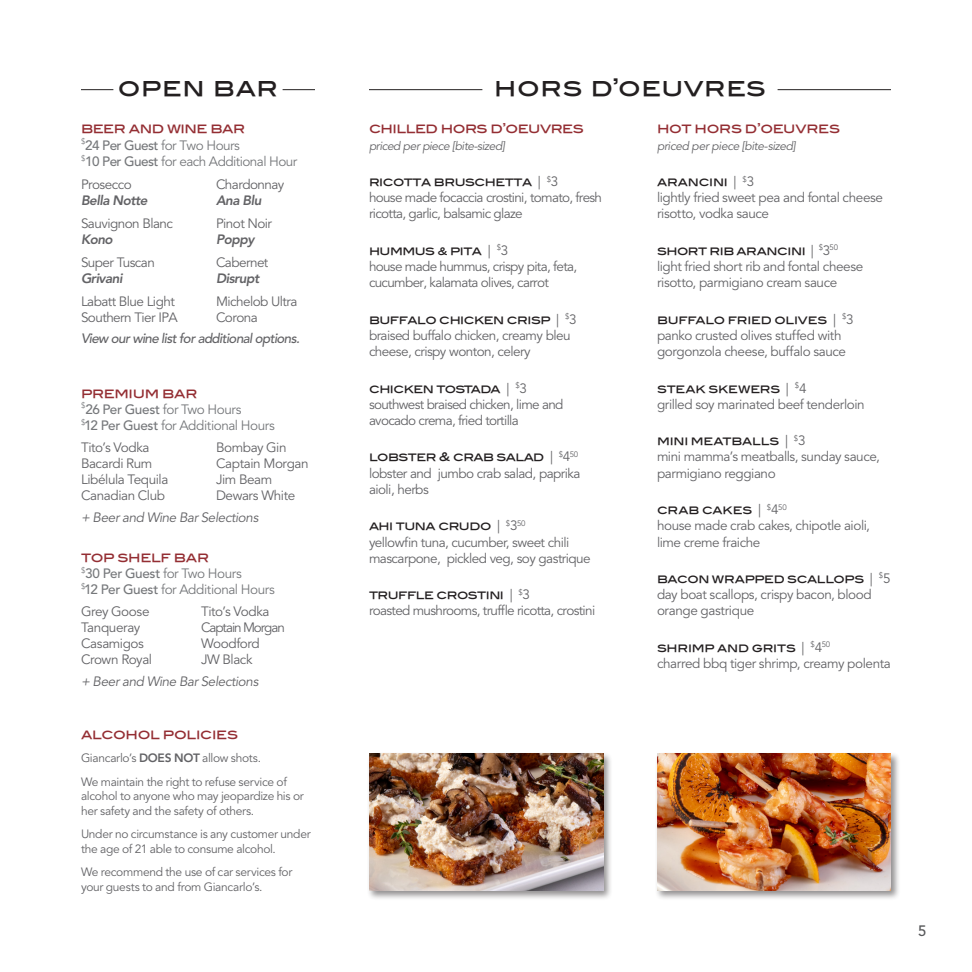
<style>
.page{position:relative;width:972px;height:972px;background:#fff}
.page>*{position:absolute;margin:0;border:0;box-sizing:border-box;transform-origin:0 0}
.t1{font:24px "Blair Md ITCTT Medium";letter-spacing:.03em;color:#231f20}
.t2{font:500 15px "Avenir LT Std";color:#57585a}
.t3{font:13.5px/16.2px "Avenir LT Std";letter-spacing:-.04em;color:#636366}
.t4{font:13.5px/16.2px "Avenir LT Std";letter-spacing:-.035em;color:#76787b}
.t5{font:13.5px "Blair Md ITCTT Medium";letter-spacing:-.03em;color:#942e33}
.t6{font:italic 13.5px "Avenir LT Std";letter-spacing:-.03em;color:#636366}
.t7{font:italic 800 13.5px "Avenir LT Std";letter-spacing:-.04em;color:#636366}
.t8{font:italic 500 13.5px "Avenir LT Std";letter-spacing:-.05em;color:#636366}
.t9{font:13.5px "Avenir LT Std";letter-spacing:-.08em;color:#636366}
.t10{font:12px/14.4px "Avenir LT Std";letter-spacing:-.025em;color:#636366}
.t11{font:12px "Blair Md ITCTT Medium";letter-spacing:-.04em;color:#231f20}
.t12{font:12px "Blair Md ITCTT Medium";letter-spacing:-.015em;color:#231f20}
.t13{font:italic 12px "Avenir LT Std";letter-spacing:-.04em;color:#636366}
.t14{font:12px "Blair Md ITCTT Medium";letter-spacing:-.01em;color:#231f20}
.s1{font-family:"Blair Md ITCTT Medium";color:#942e33}
.s2{font-weight:500}
.s3{font-weight:800}
.s4{font-family:"Avenir LT Std";font-size:13.5px;color:#636366}
.s5{font-size:10.5px}
</style>
<div class="page">
<hr style="left:778px;top:89px;width:113px;height:1px;background:#231f20">
<div style="left:655px;top:751px;width:246px;height:150px;background:#231f20;opacity:.5"></div>
<img style="left:657px;top:754px;width:234px;height:137px">
<div style="left:367px;top:751px;width:246px;height:150px;background:#231f20;opacity:.5"></div>
<img style="left:369px;top:754px;width:234px;height:137px">
<hr style="left:369px;top:89px;width:113px;height:1px;background:#231f20">
<hr style="left:81px;top:89px;width:32px;height:1px;background:#231f20">
<hr style="left:283px;top:89px;width:32px;height:1px;background:#231f20">
<p class="t1" style="left:118px;top:73px;width:162px">OPEN BAR</p>
<p class="t4" style="left:81px;top:121px;width:218px"><span class="s1">BEER AND WINE BAR<br></span><sup>$</sup><span class="s2">24 Per Guest</span> for Two Hours<br><sup>$</sup><span class="s2">10 Per Guest</span> for each Additional Hour</p>
<p class="t3" style="left:81px;top:176px;width:52px">Prosecco</p>
<p class="t3" style="left:216px;top:176px;width:70px">Chardonnay</p>
<p class="t7" style="left:81px;top:192px;width:68px">Bella Notte</p>
<p class="t7" style="left:216px;top:192px;width:47px">Ana Blu</p>
<p class="t3" style="left:81px;top:216px;width:93px">Sauvignon Blanc</p>
<p class="t3" style="left:216px;top:216px;width:58px">Pinot Noir</p>
<p class="t7" style="left:81px;top:231px;width:33px">Kono</p>
<p class="t7" style="left:216px;top:231px;width:40px">Poppy</p>
<p class="t3" style="left:81px;top:255px;width:75px">Super Tuscan</p>
<p class="t3" style="left:216px;top:255px;width:54px">Cabernet</p>
<p class="t7" style="left:81px;top:271px;width:43px">Grivani</p>
<p class="t7" style="left:216px;top:271px;width:45px">Disrupt</p>
<p class="t3" style="left:81px;top:293px;width:95px">Labatt Blue Light</p>
<p class="t3" style="left:216px;top:293px;width:83px">Michelob Ultra</p>
<p class="t3" style="left:81px;top:309px;width:98px">Southern Tier IPA</p>
<p class="t3" style="left:216px;top:309px;width:43px">Corona</p>
<p class="t8" style="left:81px;top:331px;width:220px">View our wine list for additional options.</p>
<p class="t4" style="left:81px;top:385px;width:196px"><span class="s1">PREMIUM BAR<br></span><sup>$</sup><span class="s2">26 Per Guest</span> for Two Hours<br><sup>$</sup><span class="s2">12 Per Guest</span> for Additional Hours</p>
<p class="t3" style="left:81px;top:439px;width:70px">Tito’s Vodka</p>
<p class="t3" style="left:216px;top:439px;width:72px">Bombay Gin</p>
<p class="t3" style="left:81px;top:455px;width:73px">Bacardi Rum</p>
<p class="t3" style="left:216px;top:455px;width:94px">Captain Morgan</p>
<p class="t3" style="left:81px;top:472px;width:89px">Libélula Tequila</p>
<p class="t3" style="left:216px;top:472px;width:58px">Jim Beam</p>
<p class="t3" style="left:81px;top:488px;width:86px">Canadian Club</p>
<p class="t3" style="left:216px;top:488px;width:81px">Dewars White</p>
<p class="t6" style="left:81px;top:509px;width:179px">+ Beer and Wine Bar Selections</p>
<p class="t4" style="left:81px;top:549px;width:196px"><span class="s1">TOP SHELF BAR<br></span><sup>$</sup><span class="s2">30 Per Guest</span> for Two Hours<br><sup>$</sup><span class="s2">12 Per Guest</span> for Additional Hours</p>
<p class="t3" style="left:81px;top:603px;width:70px">Grey Goose</p>
<p class="t3" style="left:201px;top:603px;width:70px">Tito’s Vodka</p>
<p class="t3" style="left:81px;top:620px;width:61px">Tanqueray</p>
<p class="t9" style="left:201px;top:620px;width:85px">Captain Morgan</p>
<p class="t3" style="left:81px;top:636px;width:64px">Casamigos</p>
<p class="t3" style="left:201px;top:636px;width:60px">Woodford</p>
<p class="t3" style="left:81px;top:652px;width:73px">Crown Royal</p>
<p class="t3" style="left:201px;top:652px;width:53px">JW Black</p>
<p class="t6" style="left:81px;top:674px;width:179px">+ Beer and Wine Bar Selections</p>
<p class="t5" style="left:81px;top:726px;width:159px">ALCOHOL POLICIES</p>
<p class="t10" style="left:81px;top:751px;width:182px">Giancarlo’s <span class="s3">DOES NOT</span> allow shots.</p>
<p class="t10" style="left:81px;top:775px;width:224px">We maintain the right to refuse service of alcohol to anyone who may jeopardize his or her safety and the safety of others.</p>
<p class="t10" style="left:81px;top:827px;width:231px">Under no circumstance is any customer under the age of 21 able to consume alcohol.</p>
<p class="t10" style="left:81px;top:865px;width:213px">We recommend the use of car services for your guests to and from Giancarlo’s.</p>
<p class="t1" style="left:494px;top:73px;width:273px">HORS D’OEUVRES</p>
<p class="t5" style="left:369px;top:120px;width:216px">CHILLED HORS D’OEUVRES</p>
<p class="t13" style="left:369px;top:139px;width:138px">priced per piece [bite-sized]</p>
<p class="t11" style="left:369px;top:175px;width:191px">RICOTTA BRUSCHETTA <span class="s4">|</span> <sup>$</sup><span class="s4">3</span></p>
<p class="t3" style="left:369px;top:190px;width:235px">house made focaccia crostini, tomato, fresh ricotta, garlic, balsamic glaze</p>
<p class="t11" style="left:369px;top:243px;width:141px">HUMMUS <span class="s5">&amp;</span> PITA <span class="s4">|</span> <sup>$</sup><span class="s4">3</span></p>
<p class="t3" style="left:369px;top:259px;width:210px">house made hummus, crispy pita, feta, cucumber, kalamata olives, carrot</p>
<p class="t11" style="left:369px;top:312px;width:209px">BUFFALO CHICKEN CRISP <span class="s4">|</span> <sup>$</sup><span class="s4">3</span></p>
<p class="t3" style="left:369px;top:328px;width:203px">braised buffalo chicken, creamy bleu cheese, crispy wonton, celery</p>
<p class="t11" style="left:369px;top:381px;width:159px">CHICKEN TOSTADA <span class="s4">|</span> <sup>$</sup><span class="s4">3</span></p>
<p class="t3" style="left:369px;top:396px;width:196px">southwest braised chicken, lime and avocado crema, fried tortilla</p>
<p class="t11" style="left:369px;top:450px;width:211px">LOBSTER &amp; CRAB SALAD <span class="s4">|</span> <sup>$</sup><span class="s4">4</span><sup>50</sup></p>
<p class="t3" style="left:369px;top:465px;width:213px">lobster and jumbo crab salad, paprika aioli, herbs</p>
<p class="t11" style="left:369px;top:519px;width:158px">AHI TUNA CRUDO <span class="s4">|</span> <sup>$</sup><span class="s4">3</span><sup>50</sup></p>
<p class="t3" style="left:369px;top:534px;width:223px">yellowfin tuna, cucumber, sweet chili mascarpone, pickled veg, soy gastrique</p>
<p class="t11" style="left:369px;top:588px;width:163px">TRUFFLE CROSTINI <span class="s4">|</span> <sup>$</sup><span class="s4">3</span></p>
<p class="t3" style="left:369px;top:603px;width:228px">roasted mushrooms, truffle ricotta, crostini</p>
<p class="t5" style="left:657px;top:120px;width:185px">HOT HORS D’OEUVRES</p>
<p class="t13" style="left:657px;top:139px;width:140px">priced per piece [bite-sized]</p>
<p class="t12" style="left:657px;top:175px;width:99px">ARANCINI <span class="s4">|</span> <sup>$</sup><span class="s4">3</span></p>
<p class="t3" style="left:657px;top:190px;width:228px">lightly fried sweet pea and fontal cheese risotto, vodka sauce</p>
<p class="t11" style="left:657px;top:243px;width:183px">SHORT RIB ARANCINI <span class="s4">|</span> <sup>$</sup><span class="s4">3</span><sup>50</sup></p>
<p class="t3" style="left:657px;top:259px;width:208px">light fried short rib and fontal cheese risotto, parmigiano cream sauce</p>
<p class="t12" style="left:657px;top:312px;width:198px">BUFFALO FRIED OLIVES <span class="s4">|</span> <sup>$</sup><span class="s4">3</span></p>
<p class="t3" style="left:657px;top:328px;width:191px">panko crusted olives stuffed with gorgonzola cheese, buffalo sauce</p>
<p class="t14" style="left:657px;top:381px;width:151px">STEAK SKEWERS <span class="s4">|</span> <sup>$</sup><span class="s4">4</span></p>
<p class="t3" style="left:657px;top:396px;width:209px">grilled soy marinated beef tenderloin</p>
<p class="t12" style="left:657px;top:434px;width:150px">MINI MEATBALLS <span class="s4">|</span> <sup>$</sup><span class="s4">3</span></p>
<p class="t3" style="left:657px;top:449px;width:224px">mini mamma’s meatballs, sunday sauce, parmigiano reggiano</p>
<p class="t14" style="left:657px;top:503px;width:131px">CRAB CAKES <span class="s4">|</span> <sup>$</sup><span class="s4">4</span><sup>50</sup></p>
<p class="t3" style="left:657px;top:518px;width:214px">house made crab cakes, chipotle aioli, lime creme fraiche</p>
<p class="t11" style="left:657px;top:571px;width:235px">BACON WRAPPED SCALLOPS <span class="s4">|</span> <sup>$</sup><span class="s4">5</span></p>
<p class="t3" style="left:657px;top:587px;width:216px">day boat scallops, crispy bacon, blood orange gastrique</p>
<p class="t12" style="left:657px;top:640px;width:175px">SHRIMP AND GRITS <span class="s4">|</span> <sup>$</sup><span class="s4">4</span><sup>50</sup></p>
<p class="t3" style="left:657px;top:656px;width:235px">charred bbq tiger shrimp, creamy polenta</p>
<p class="t2" style="left:918px;top:922px;width:10px">5</p>
</div>
